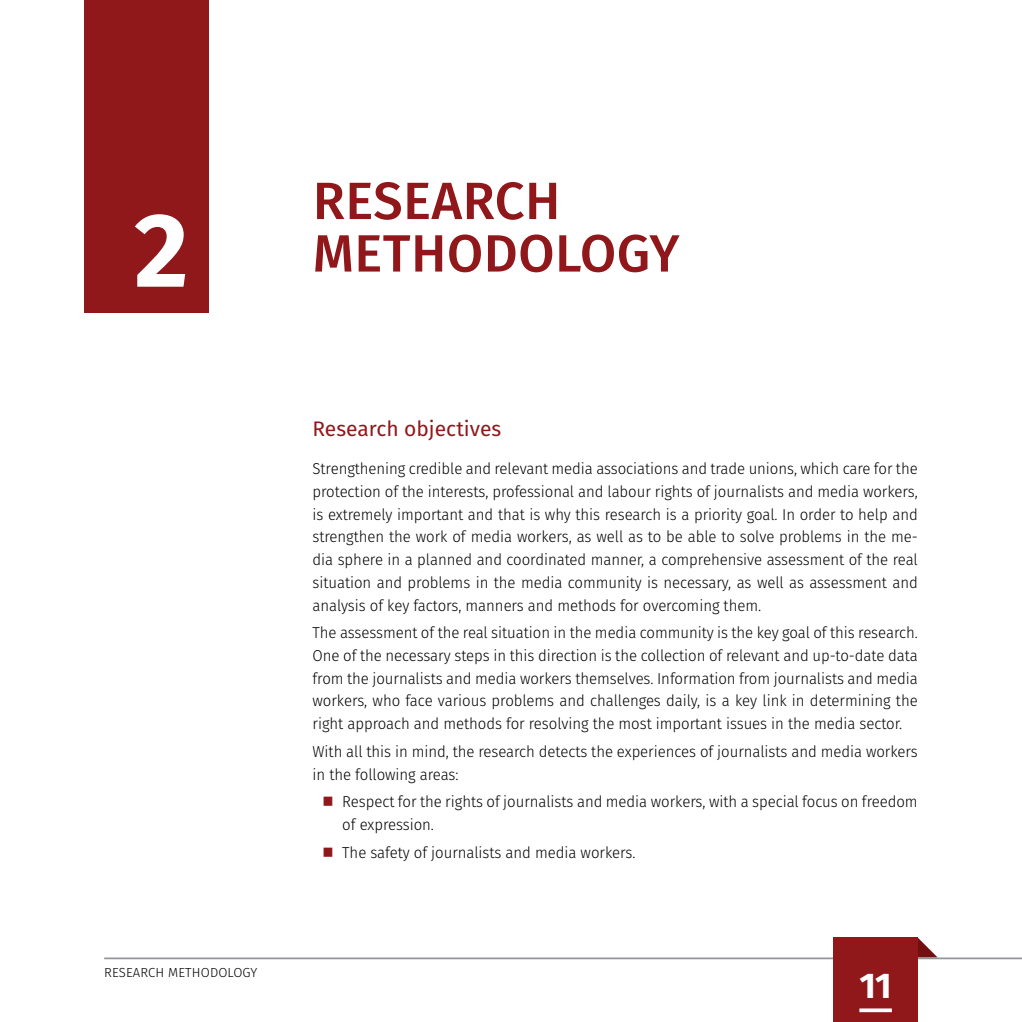
<style>
.page{position:relative;width:1022px;height:1022px;background:#fff}
.page>*{position:absolute;margin:0;border:0;box-sizing:border-box;transform-origin:0 0}
.t1{font:700 105px "Fira Sans";color:#fff}
.t2{font:500 52.5px/52.5px "Fira Sans";letter-spacing:.01em;color:#90181b}
.t3{font:700 35.7px "Fira Sans";color:#fff}
.t4{font:21px "Fira Sans";color:#90181b}
.t5{font:300 15.75px/22.8px "Fira Sans";letter-spacing:-.005em;color:#000;text-align:justify;scale:.95 1}
.t6{font:300 13.12px "Fira Sans";color:#000}
</style>
<div class="page">
<div style="left:84px;top:0;width:124px;height:313px;background:#90181b"></div>
<svg style="left:918px;top:938px;width:19px;height:19px"></svg>
<hr style="left:104px;top:957px;width:918px;height:2px;background:#939598">
<div style="left:833px;top:938px;width:85px;height:84px;background:#90181b"></div>
<svg style="left:859px;top:1008px;width:33px;height:4px"></svg>
<h1 class="t1" style="left:134px;top:162px;width:56px">2</h1>
<p class="t6" style="left:104px;top:963px;width:16px">Research</p>
<p class="t6" style="left:168px;top:963px;width:10px">methodology</p>
<h2 class="t2" style="left:313px;top:172px;width:368px">RESEARCH<br>METHODOLOGY</h2>
<h3 class="t4" style="left:313px;top:413px;width:190px">Research objectives</h3>
<p class="t5" style="left:313px;top:457px;width:639px">Strengthening credible and relevant media associations and trade unions, which care for the protection of the interests, professional and labour rights of journalists and media workers, is extremely important and that is why this research is a priority goal. In order to help and strengthen the work of media workers, as well as to be able to solve problems in the me&shy;dia sphere in a planned and coordinated manner, a comprehensive assessment of the real situation and problems in the media community is necessary, as well as assessment and analysis of key factors, manners and methods for overcoming them.</p>
<p class="t5" style="left:313px;top:621px;width:639px">The assessment of the real situation in the media community is the key goal of this research.<br>One of the necessary steps in this direction is the collection of relevant and up-to-date data from the journalists and media workers themselves. Information from journalists and media workers, who face various problems and challenges daily, is a key link in determining the right approach and methods for resolving the most important issues in the media sector.</p>
<p class="t5" style="left:313px;top:740px;width:639px">With all this in mind, the research detects the experiences of journalists and media workers in the following areas:</p>
<p class="t5" style="left:342px;top:790px;width:607px">Respect for the rights of journalists and media workers, with a special focus on freedom of expression.</p>
<p class="t5" style="left:342px;top:841px;width:310px">The safety of journalists and media workers.</p>
<h3 class="t3" style="left:859px;top:955px;width:34px">11</h3>
</div>
